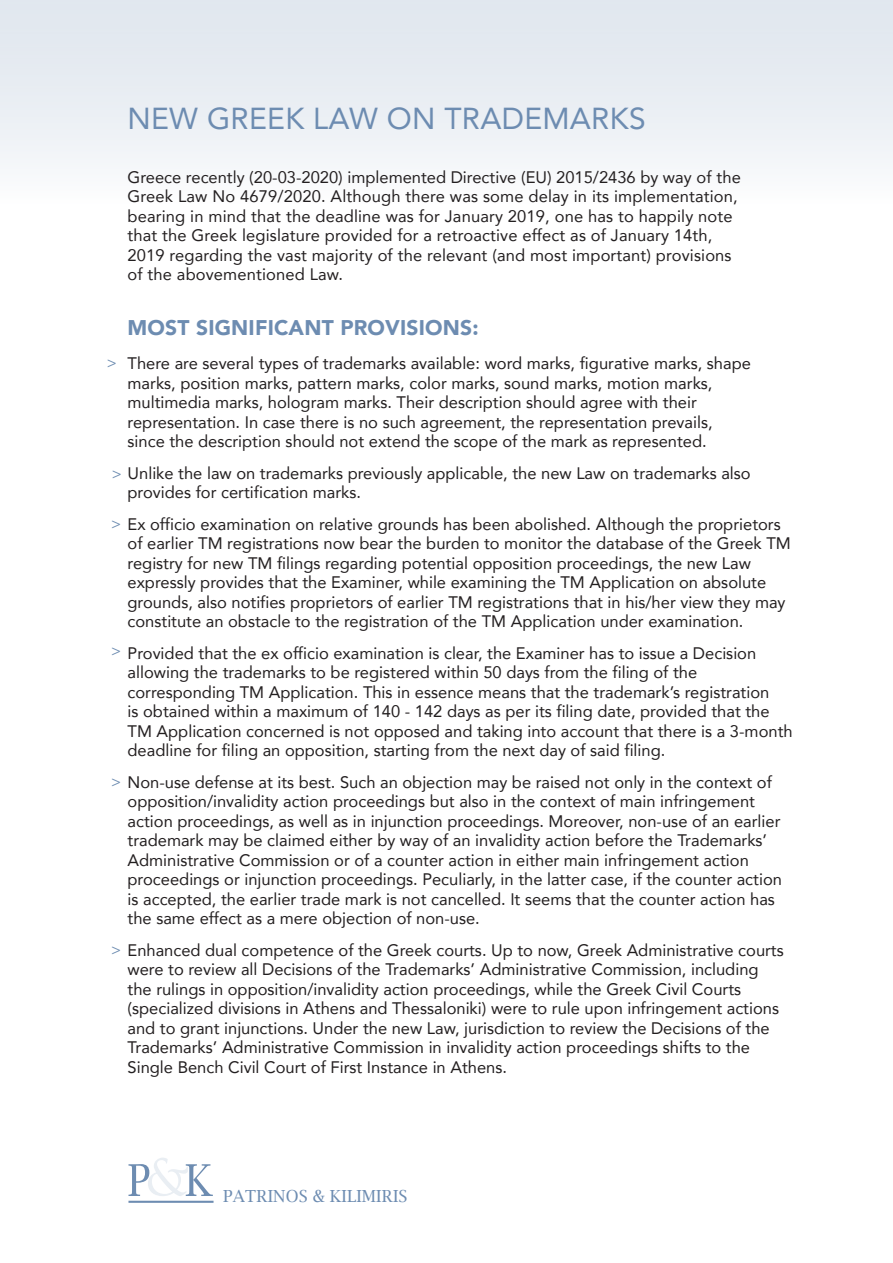
<style>
.page{position:relative;width:893px;height:1263px;background:#fff}
.page>*{position:absolute;margin:0;border:0;box-sizing:border-box;transform-origin:0 0}
.t1{font:30.3px "Avenir";letter-spacing:.01em;color:#6d8cb1}
.t2{font:900 21.15px "Avenir";letter-spacing:.01em;color:#6d8cb1}
.t3{font:16.65px/19.5px "Avenir";color:#231f20}
.t4{font:16.65px "Lucida Bright";letter-spacing:.01em;color:#6d8cb1}
.t5{font:15.15px "Avenir";color:#6d8cb1}
.s1{font-size:15.15px;color:#6d8cb1}
</style>
<div class="page">
<div style="left:0;top:0;width:893px;height:204px;background:linear-gradient(to bottom,#dde4ed,#fafbfc)"></div>
<hr style="left:128px;top:1201px;width:86px;height:2px;background:#6d8cb1">
<svg style="left:128px;top:1158px;width:85px;height:38px"></svg>
<h1 class="t1" style="left:128px;top:94px;width:520px">NEW GREEK LAW ON TRADEMARKS</h1>
<p class="t3" style="left:128px;top:167px;width:615px">Greece recently (20-03-2020) implemented Directive (EU) 2015/2436 by way of the Greek Law No 4679/2020. Although there was some delay in its implementation, bearing in mind that the deadline was for January 2019, one has to happily note that the Greek legislature provided for a retroactive effect as of January 14th, 2019 regarding the vast majority of the relevant (and most important) provisions of the abovementioned Law.</p>
<p class="t2" style="left:128px;top:310px;width:353px">MOST SIGNIFICANT PROVISIONS:</p>
<p class="t3" style="left:128px;top:353px;width:625px">There are several types of trademarks available: word marks, figurative marks, shape marks, position marks, pattern marks, color marks, sound marks, motion marks, multimedia marks, hologram marks. Their description should agree with their representation. In case there is no such agreement, the representation prevails, since the description should not extend the scope of the mark as represented.</p>
<p class="t3" style="left:128px;top:463px;width:625px;text-indent:-16px"><span class="s1">&gt;</span> Unlike the law on trademarks previously applicable, the new Law on trademarks also provides for certification marks.</p>
<p class="t3" style="left:128px;top:514px;width:665px;text-indent:-16px"><span class="s1">&gt;</span> Ex officio examination on relative grounds has been abolished. Although the proprietors of earlier TM registrations now bear the burden to monitor the database of the Greek TM registry for new TM filings regarding potential opposition proceedings, the new Law expressly provides that the Examiner, while examining the TM Application on absolute grounds, also notifies proprietors of earlier TM registrations that in his/her view they may constitute an obstacle to the registration of the TM Application under examination.</p>
<p class="t3" style="left:128px;top:643px;width:667px">Provided that the ex officio examination is clear, the Examiner has to issue a Decision allowing the trademarks to be registered within 50 days from the filing of the corresponding TM Application. This in essence means that the trademark’s registration<br>is obtained within a maximum of 140 - 142 days as per its filing date, provided that the TM Application concerned is not opposed and taking into account that there is a 3-month deadline for filing an opposition, starting from the next day of said filing.</p>
<p class="t3" style="left:128px;top:772px;width:656px;text-indent:-16px"><span class="s1">&gt;</span> Non-use defense at its best. Such an objection may be raised not only in the context of opposition/invalidity action proceedings but also in the context of main infringement action proceedings, as well as in injunction proceedings. Moreover, non-use of an earlier trademark may be claimed either by way of an invalidity action before the Trademarks’ Administrative Commission or of a counter action in either main infringement action proceedings or injunction proceedings. Peculiarly, in the latter case, if the counter action is accepted, the earlier trade mark is not cancelled. It seems that the counter action has the same effect as a mere objection of non-use.</p>
<p class="t3" style="left:128px;top:940px;width:658px;text-indent:-16px"><span class="s1">&gt;</span> Enhanced dual competence of the Greek courts. Up to now, Greek Administrative courts were to review all Decisions of the Trademarks’ Administrative Commission, including the rulings in opposition/invalidity action proceedings, while the Greek Civil Courts (specialized divisions in Athens and Thessaloniki) were to rule upon infringement actions and to grant injunctions. Under the new Law, jurisdiction to review the Decisions of the Trademarks’ Administrative Commission in invalidity action proceedings shifts to the Single Bench Civil Court of First Instance in Athens.</p>
<p class="t5" style="left:107px;top:351px;width:11px">&gt;</p>
<p class="t5" style="left:111px;top:639px;width:11px">&gt;</p>
<p class="t4" style="left:223px;top:1186px;width:186px">PATRINOS &amp; KILIMIRIS</p>
</div>
